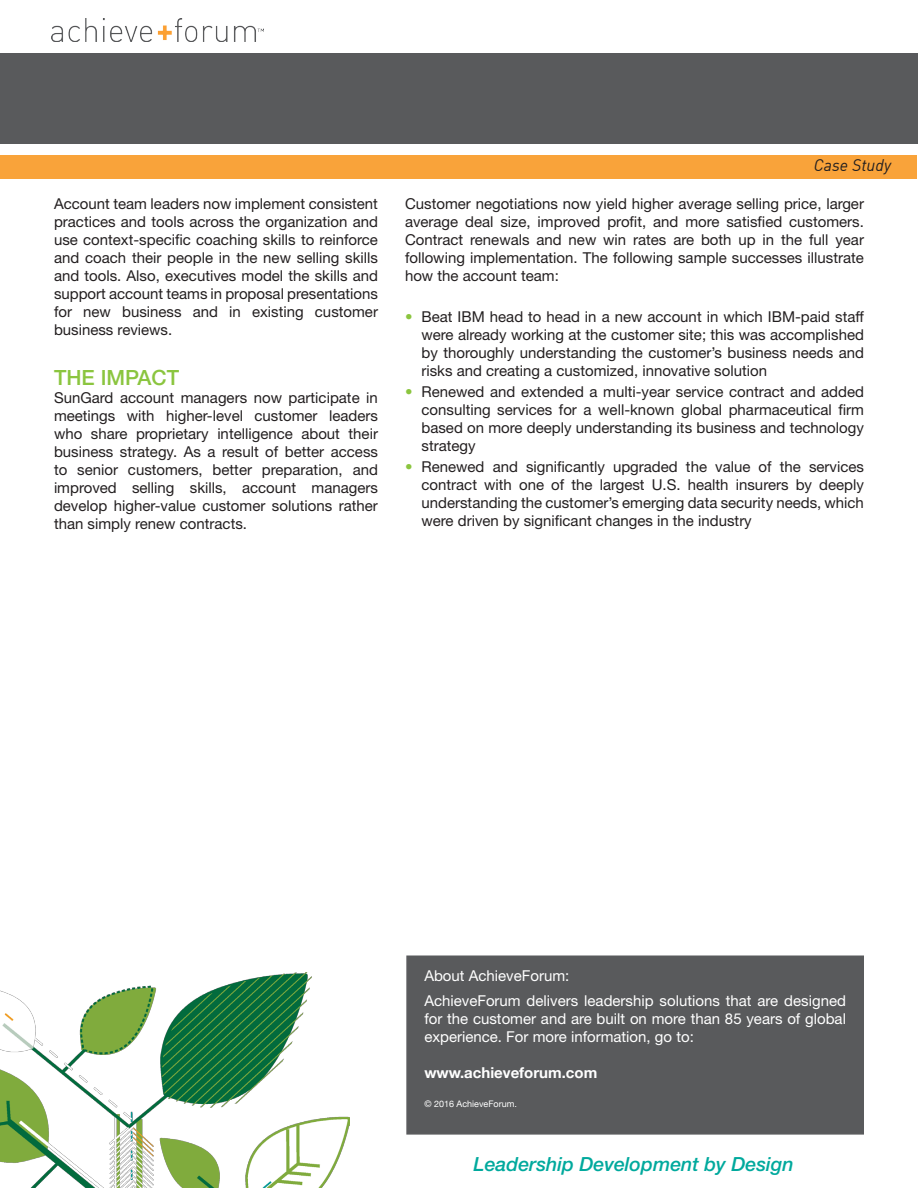
<style>
.page{position:relative;width:918px;height:1188px;background:#fff}
.page>*{position:absolute;margin:0;border:0;box-sizing:border-box;transform-origin:0 0}
.t1{font:500 21px "Helvetica Neue LT Std";color:#8bc53f}
.t2{font:italic 500 19.5px "Helvetica Neue LT Std";color:#00a99d}
.t3{font:italic 16.5px "DIN Offc Pro";color:#231f20}
.t4{font:15px/18px "Helvetica Neue LT Std";color:#231f20;text-align:justify}
.t5{font:15px/18px "Helvetica Neue LT Std";color:#fff;text-align:justify}
.t6{font:700 15px "Helvetica Neue";color:#fff}
.t7{font:9px "Helvetica Neue";color:#fff}
.s1{color:#8bc53f}
</style>
<div class="page">
<div style="left:0;top:54px;width:918px;height:90px;background:#595a5c"></div>
<img style="left:51px;top:18px;width:213px;height:23px">
<img style="left:0;top:972px;width:349px;height:216px">
<div style="left:1px;top:155px;width:916px;height:24px;background:#f9a33a"></div>
<div style="left:406px;top:956px;width:458px;height:179px;background:#595a5c;border:2px solid #595a5c"></div>
<p class="t4" style="left:54px;top:194px;width:326px">Account team leaders now implement consistent practices and tools across the organization and use context-specific coaching skills to reinforce and coach their people in the new selling skills and tools. Also, executives model the skills and support account teams in proposal presentations for new business and in existing customer business reviews.</p>
<p class="t1" style="left:54px;top:365px;width:127px">THE IMPACT</p>
<p class="t4" style="left:54px;top:389px;width:326px">SunGard account managers now participate in meetings with higher-level customer leaders who share proprietary intelligence about their business strategy. As a result of better access to senior customers, better preparation, and improved selling skills, account managers develop higher-value customer solutions rather than simply renew contracts.</p>
<p class="t3" style="left:814px;top:152px;width:79px">Case Study</p>
<p class="t4" style="left:405px;top:194px;width:461px">Customer negotiations now yield higher average selling price, larger average deal size, improved profit, and more satisfied customers.<br>Contract renewals and new win rates are both up in the full year following implementation. The following sample successes illustrate how the account team:</p>
<p class="t4" style="left:422px;top:307px;width:444px;text-indent:-16px"><span class="s1">•</span> Beat IBM head to head in a new account in which IBM-paid staff were already working at the customer site; this was accomplished by thoroughly understanding the customer’s business needs and risks and creating a customized, innovative solution</p>
<p class="t4" style="left:422px;top:382px;width:444px;text-indent:-16px"><span class="s1">•</span> Renewed and extended a multi-year service contract and added consulting services for a well-known global pharmaceutical firm based on more deeply understanding its business and technology strategy</p>
<p class="t4" style="left:422px;top:457px;width:444px;text-indent:-16px"><span class="s1">•</span> Renewed and significantly upgraded the value of the services contract with one of the largest U.S. health insurers by deeply understanding the customer’s emerging data security needs, which were driven by significant changes in the industry</p>
<p class="t5" style="left:424px;top:966px;width:147px">About AchieveForum:</p>
<p class="t5" style="left:424px;top:992px;width:423px">AchieveForum delivers leadership solutions that are designed for the customer and are built on more than 85 years of global experience. For more information, go to:</p>
<p class="t6" style="left:424px;top:1059px;width:174px">www.achieveforum.com</p>
<p class="t7" style="left:424px;top:1096px;width:94px">© 2016 AchieveForum.</p>
<h2 class="t2" style="left:474px;top:1153px;width:322px">Leadership Development by Design</h2>
</div>
